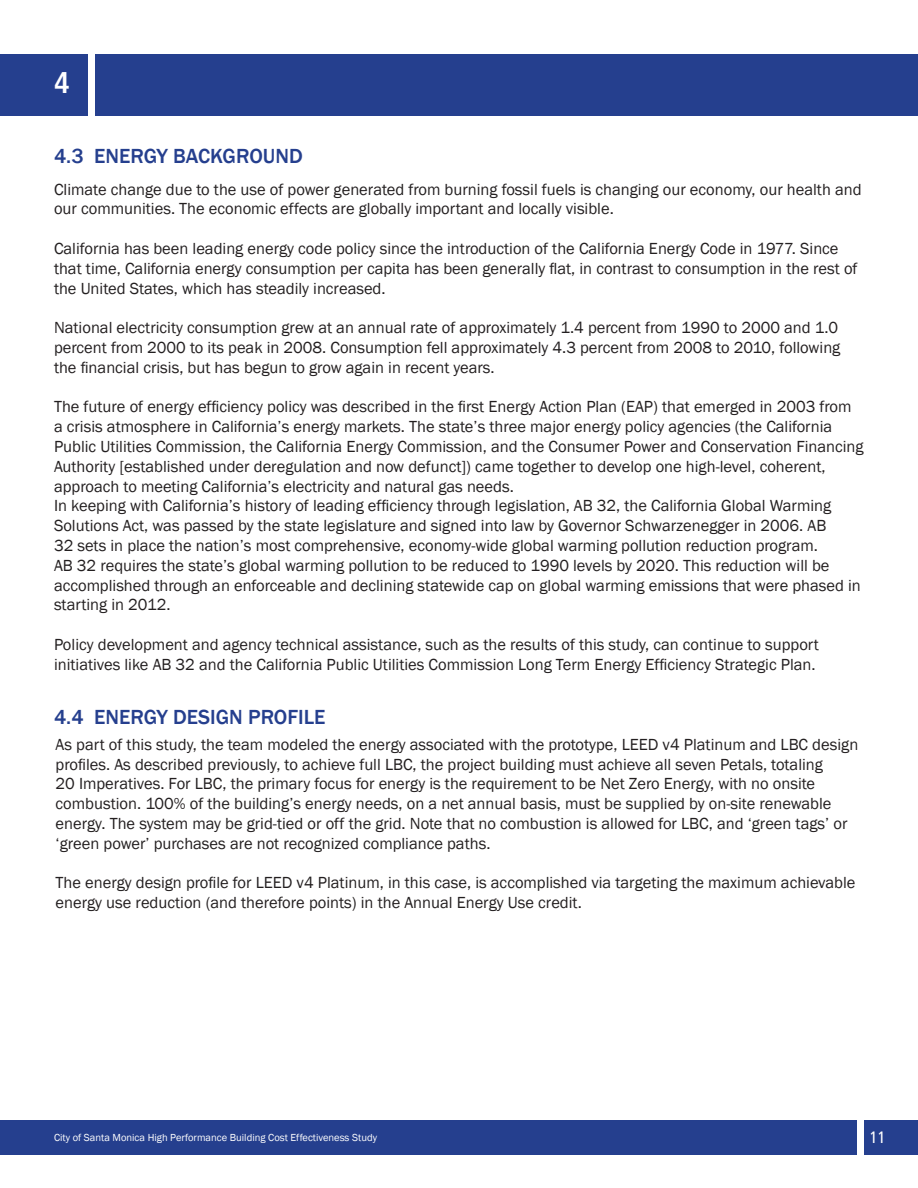
<style>
.page{position:relative;width:918px;height:1188px;background:#fff}
.page>*{position:absolute;margin:0;border:0;box-sizing:border-box;transform-origin:0 0}
.t1{font:700 condensed 30px "Frutiger LT Std";color:#fff}
.t2{font:500 21px "Franklin Gothic";color:#253f8e}
.t3{font:16.5px/19.8px "Franklin Gothic";color:#231f20}
.t4{font:condensed 16.5px "Frutiger LT Std";color:#fff}
.t5{font:10.5px "Franklin Gothic";color:#fff}
</style>
<div class="page">
<div style="left:0;top:1120px;width:918px;height:34px;background:#253f8e"></div>
<div style="left:858px;top:1092px;width:6px;height:84px;background:#fff"></div>
<div style="left:0;top:54px;width:918px;height:61px;background:#253f8e"></div>
<div style="left:89px;top:44px;width:6px;height:85px;background:#fff"></div>
<h1 class="t1" style="left:54px;top:65px;width:17px">4</h1>
<p class="t2" style="left:54px;top:143px;width:250px">4.3 ENERGY BACKGROUND</p>
<p class="t3" style="left:54px;top:180px;width:809px">Climate change due to the use of power generated from burning fossil fuels is changing our economy, our health and our communities. The economic effects are globally important and locally visible.</p>
<p class="t3" style="left:54px;top:239px;width:805px">California has been leading energy code policy since the introduction of the California Energy Code in 1977. Since that time, California energy consumption per capita has been generally flat, in contrast to consumption in the rest of the United States, which has steadily increased.</p>
<p class="t3" style="left:54px;top:318px;width:788px">National electricity consumption grew at an annual rate of approximately 1.4 percent from 1990 to 2000 and 1.0 percent from 2000 to its peak in 2008. Consumption fell approximately 4.3 percent from 2008 to 2010, following the financial crisis, but has begun to grow again in recent years.</p>
<p class="t3" style="left:54px;top:397px;width:811px">The future of energy efficiency policy was described in the first Energy Action Plan (EAP) that emerged in 2003 from a crisis atmosphere in California’s energy markets. The state’s three major energy policy agencies (the California Public Utilities Commission, the California Energy Commission, and the Consumer Power and Conservation Financing Authority [established under deregulation and now defunct]) came together to develop one high-level, coherent, approach to meeting California’s electricity and natural gas needs.<br>In keeping with California’s history of leading efficiency through legislation, AB 32, the California Global Warming Solutions Act, was passed by the state legislature and signed into law by Governor Schwarzenegger in 2006. AB<br>32 sets in place the nation’s most comprehensive, economy-wide global warming pollution reduction program.<br>AB 32 requires the state’s global warming pollution to be reduced to 1990 levels by 2020. This reduction will be accomplished through an enforceable and declining statewide cap on global warming emissions that were phased in starting in 2012.</p>
<p class="t3" style="left:54px;top:635px;width:767px">Policy development and agency technical assistance, such as the results of this study, can continue to support initiatives like AB 32 and the California Public Utilities Commission Long Term Energy Efficiency Strategic Plan.</p>
<p class="t2" style="left:54px;top:704px;width:273px">4.4 ENERGY DESIGN PROFILE</p>
<p class="t3" style="left:56px;top:735px;width:804px">As part of this study, the team modeled the energy associated with the prototype, LEED v4 Platinum and LBC design profiles. As described previously, to achieve full LBC, the project building must achieve all seven Petals, totaling<br>20 Imperatives. For LBC, the primary focus for energy is the requirement to be Net Zero Energy, with no onsite combustion. 100% of the building’s energy needs, on a net annual basis, must be supplied by on-site renewable energy. The system may be grid-tied or off the grid. Note that no combustion is allowed for LBC, and ‘green tags’ or ‘green power’ purchases are not recognized compliance paths.</p>
<p class="t3" style="left:56px;top:873px;width:801px">The energy design profile for LEED v4 Platinum, in this case, is accomplished via targeting the maximum achievable energy use reduction (and therefore points) in the Annual Energy Use credit.</p>
<p class="t5" style="left:54px;top:1131px;width:325px">City of Santa Monica High Performance Building Cost Effectiveness Study</p>
<p class="t4" style="left:870px;top:1128px;width:17px">11</p>
</div>
